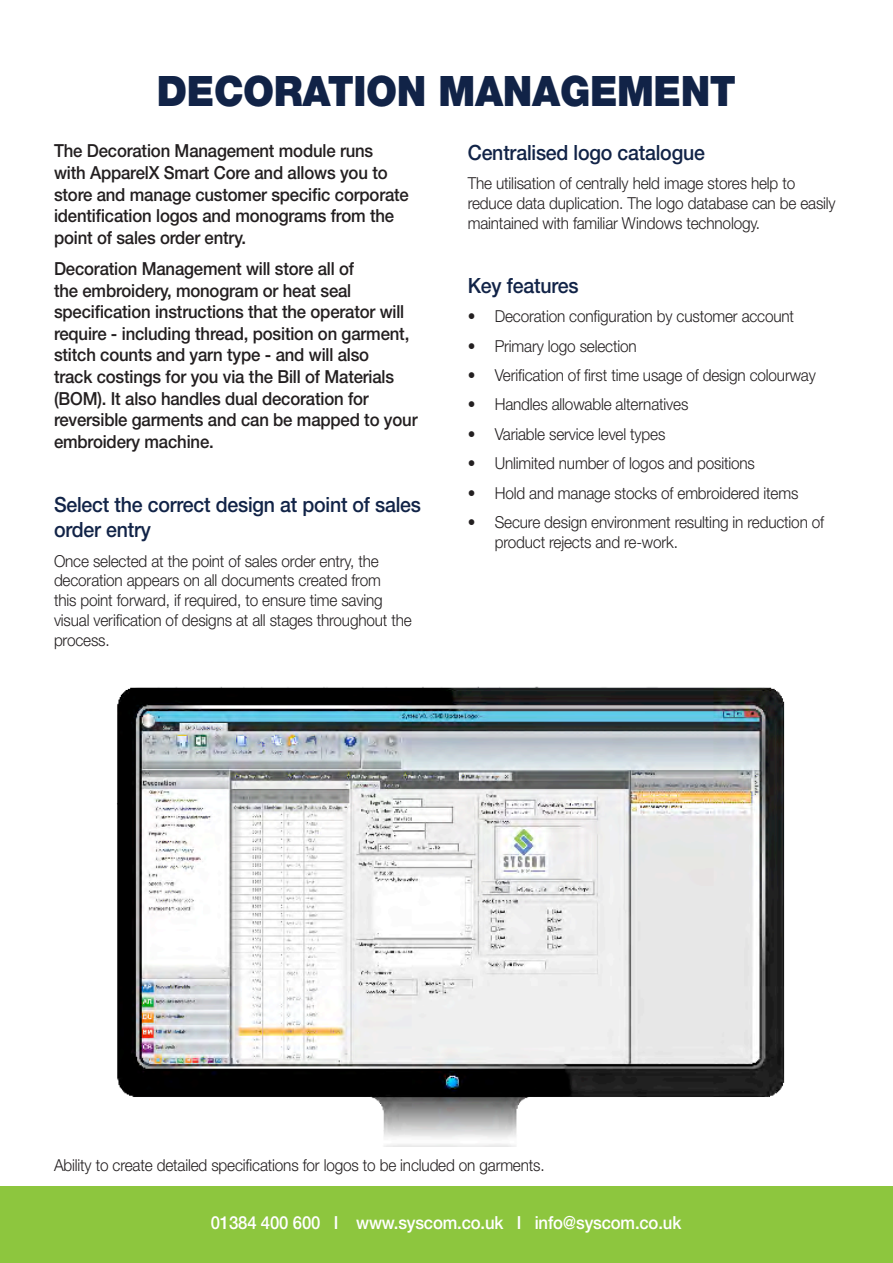
<style>
.page{position:relative;width:893px;height:1263px;background:#fff}
.page>*{position:absolute;margin:0;border:0;box-sizing:border-box;transform-origin:0 0}
.t1{font:900 42px "Helvetica Neue LT Std";letter-spacing:-.01em;color:#112347;scale:.93 1}
.t2{font:500 21px/25.2px "Helvetica Neue LT Std";letter-spacing:-.01em;color:#112347;scale:.93 1}
.t3{font:500 18px/21.6px "Helvetica Neue LT Std";letter-spacing:-.01em;color:#231f20;scale:.93 1}
.t4{font:500 18px "Helvetica Neue LT Std";letter-spacing:-.01em;color:#fff;scale:.93 1}
.t5{font:300 16.5px/19.8px "Helvetica Neue LT Std";letter-spacing:-.01em;color:#231f20;scale:.93 1}
</style>
<div class="page">
<img style="left:117px;top:686px;width:668px;height:460px">
<div style="left:0;top:1186px;width:893px;height:77px;background:#8dc63e"></div>
<p class="t1" style="left:157px;top:66px;width:624px">DECORATION MANAGEMENT</p>
<p class="t3" style="left:54px;top:140px;width:383px">The Decoration Management module runs with ApparelX Smart Core and allows you to store and manage customer specific corporate identification logos and monograms from the point of sales order entry.</p>
<p class="t3" style="left:54px;top:258px;width:392px">Decoration Management will store all of<br>the embroidery, monogram or heat seal specification instructions that the operator will require - including thread, position on garment, stitch counts and yarn type - and will also<br>track costings for you via the Bill of Materials (BOM). It also handles dual decoration for reversible garments and can be mapped to your embroidery machine.</p>
<p class="t2" style="left:54px;top:492px;width:396px">Select the correct design at point of sales order entry</p>
<p class="t5" style="left:54px;top:550px;width:386px">Once selected at the point of sales order entry, the decoration appears on all documents created from<br>this point forward, if required, to ensure time saving visual verification of designs at all stages throughout the process.</p>
<p class="t2" style="left:468px;top:139px;width:257px">Centralised logo catalogue</p>
<p class="t5" style="left:468px;top:173px;width:397px">The utilisation of centrally held image stores help to reduce data duplication. The logo database can be easily maintained with familiar Windows technology.</p>
<p class="t2" style="left:468px;top:272px;width:121px">Key features</p>
<p class="t5" style="left:468px;top:306px;width:352px">• Decoration configuration by customer account</p>
<p class="t5" style="left:468px;top:335px;width:183px">• Primary logo selection</p>
<p class="t5" style="left:468px;top:365px;width:376px">• Verification of first time usage of design colourway</p>
<p class="t5" style="left:468px;top:394px;width:239px">• Handles allowable alternatives</p>
<p class="t5" style="left:468px;top:424px;width:214px">• Variable service level types</p>
<p class="t5" style="left:468px;top:453px;width:310px">• Unlimited number of logos and positions</p>
<p class="t5" style="left:468px;top:482px;width:357px">• Hold and manage stocks of embroidered items</p>
<p class="t5" style="left:495px;top:512px;width:356px;text-indent:-27px">• Secure design environment resulting in reduction of product rejects and re-work.</p>
<p class="t5" style="left:54px;top:1154px;width:529px">Ability to create detailed specifications for logos to be included on garments.</p>
<p class="t4" style="left:211px;top:1211px;width:507px">01384 400 600 I www.syscom.co.uk I info@syscom.co.uk</p>
</div>
